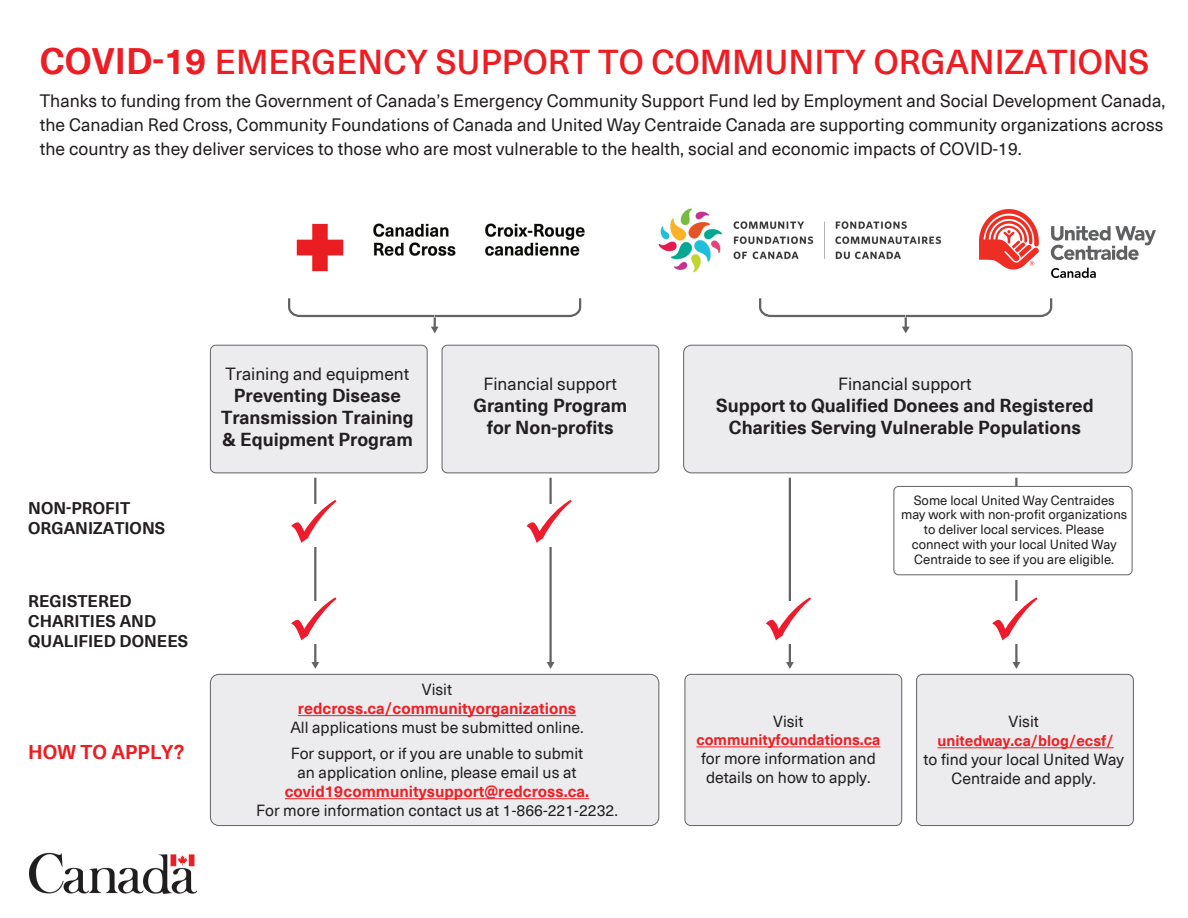
<style>
.page{position:relative;width:1188px;height:918px;background:#fff}
.page>*{position:absolute;margin:0;border:0;box-sizing:border-box;transform-origin:0 0}
.t1{font:500 33.75px "Neue Haas Unica Pro";color:#ee1d23}
.t2{font:700 19.5px "Neue Haas Unica Pro";color:#ee1d23}
.t3{font:700 18.3px/22px "Neue Haas Unica Pro";color:#231f20;text-align:center}
.t4{font:17.55px/24px "Neue Haas Unica Pro";color:#231f20;text-align:justify}
.t5{font:17.25px "Neue Haas Unica Pro";color:#231f20}
.t6{font:700 16.5px/19.8px "Neue Haas Unica Pro";color:#231f20}
.t7{font:15.75px/18.9px "Neue Haas Unica Pro";color:#231f20;text-align:center}
.t8{font:700 15.75px "Neue Haas Unica Pro";color:#ec2026}
.t9{font:700 15px "Neue Haas Unica Pro";color:#ec2026}
.t10{font:13.05px/15px "Neue Haas Unica Pro";color:#231f20;text-align:center}
.s1{font-weight:700;font-size:36px}
</style>
<div class="page">
<img style="left:658px;top:208px;width:284px;height:65px">
<img style="left:296px;top:223px;width:289px;height:49px">
<img style="left:30px;top:852px;width:166px;height:42px">
<hr style="left:789px;top:478px;width:2px;height:185px;background:#636366">
<svg style="left:786px;top:662px;width:8px;height:7px"></svg>
<div style="left:780px;top:602px;width:23px;height:42px;background:#fff"></div>
<svg style="left:766px;top:597px;width:45px;height:43px"></svg>
<hr style="left:1015px;top:478px;width:3px;height:185px;background:#636366">
<svg style="left:1012px;top:662px;width:8px;height:7px"></svg>
<div style="left:1006px;top:602px;width:24px;height:42px;background:#fff"></div>
<svg style="left:992px;top:597px;width:46px;height:43px"></svg>
<div style="left:899px;top:488px;width:237px;height:91px;background:linear-gradient(to right,#fff,#fbfbfc)"></div>
<hr style="left:314px;top:478px;width:2px;height:185px;background:#636366">
<svg style="left:311px;top:662px;width:8px;height:7px"></svg>
<div style="left:305px;top:602px;width:24px;height:42px;background:#fff"></div>
<svg style="left:291px;top:597px;width:46px;height:43px"></svg>
<div style="left:305px;top:504px;width:24px;height:42px;background:#fff"></div>
<svg style="left:291px;top:500px;width:46px;height:43px"></svg>
<hr style="left:549px;top:478px;width:3px;height:185px;background:#636366">
<svg style="left:547px;top:662px;width:8px;height:7px"></svg>
<div style="left:540px;top:504px;width:24px;height:42px;background:#fff"></div>
<svg style="left:526px;top:500px;width:46px;height:43px"></svg>
<div style="left:894px;top:486px;width:238px;height:89px;background:#fff;border-radius:5px"></div>
<div style="left:894px;top:486px;width:238px;height:89px;border:1px solid #636366;border-radius:5px"></div>
<div style="left:685px;top:674px;width:217px;height:152px;background:#ececee;border-radius:6px"></div>
<div style="left:685px;top:674px;width:217px;height:152px;border:1px solid #636366;border-radius:6px"></div>
<div style="left:917px;top:674px;width:216px;height:152px;background:#ececee;border-radius:6px"></div>
<div style="left:916px;top:674px;width:218px;height:152px;border:1px solid #636366;border-radius:6px"></div>
<div style="left:210px;top:345px;width:217px;height:128px;background:#ececee;border-radius:5px"></div>
<div style="left:210px;top:345px;width:218px;height:128px;border:1px solid #636366;border-radius:5px"></div>
<div style="left:442px;top:345px;width:217px;height:128px;background:#ececee;border-radius:5px"></div>
<div style="left:442px;top:345px;width:217px;height:128px;border:1px solid #636366;border-radius:5px"></div>
<div style="left:684px;top:345px;width:448px;height:128px;background:#ececee;border-radius:8px"></div>
<div style="left:683px;top:345px;width:449px;height:128px;border:1px solid #636366;border-radius:8px"></div>
<div style="left:210px;top:674px;width:449px;height:152px;background:#ececee;border-radius:9px"></div>
<div style="left:210px;top:674px;width:449px;height:152px;border:1px solid #636366;border-radius:9px"></div>
<hr style="left:298px;top:715px;width:278px;height:1px;background:#ec2026">
<hr style="left:285px;top:798px;width:304px;height:1px;background:#ec2026">
<hr style="left:696px;top:747px;width:184px;height:1px;background:#ec2026">
<hr style="left:937px;top:747px;width:177px;height:1px;background:#ec2026">
<svg style="left:759px;top:298px;width:294px;height:35px"></svg>
<svg style="left:288px;top:298px;width:294px;height:35px"></svg>
<img style="left:980px;top:210px;width:175px;height:68px">
<h1 class="t1" style="left:40px;top:42px;width:1111px"><span class="s1">COVID-19</span> EMERGENCY SUPPORT TO COMMUNITY ORGANIZATIONS</h1>
<p class="t4" style="left:40px;top:89px;width:1127px">Thanks to funding from the Government of Canada’s Emergency Community Support Fund led by Employment and Social Development Canada, the Canadian Red Cross, Community Foundations of Canada and United Way Centraide Canada are supporting community organizations across the country as they deliver services to those who are most vulnerable to the health, social and economic impacts of COVID-19.</p>
<p class="t6" style="left:28px;top:498px;width:138px">NON-PROFIT<br>ORGANIZATIONS</p>
<p class="t6" style="left:28px;top:591px;width:161px">REGISTERED<br>CHARITIES AND<br>QUALIFIED DONEES</p>
<p class="t2" style="left:28px;top:740px;width:158px">HOW TO APPLY?</p>
<p class="t5" style="left:226px;top:363px;width:185px">Training and equipment</p>
<p class="t3" style="left:221px;top:384px;width:194px">Preventing Disease<br>Transmission Training &amp; Equipment Program</p>
<p class="t5" style="left:484px;top:374px;width:135px">Financial support</p>
<p class="t3" style="left:473px;top:395px;width:155px">Granting Program for Non-profits</p>
<p class="t7" style="left:422px;top:680px;width:32px">Visit</p>
<p class="t8" style="left:298px;top:699px;width:280px">redcross.ca/communityorganizations</p>
<p class="t7" style="left:290px;top:714px;width:295px;line-height:26.4px;text-align:left">All applications must be submitted online.<br>For support, or if you are unable to submit</p>
<p class="t7" style="left:298px;top:763px;width:280px">an application online, please email us at</p>
<p class="t8" style="left:285px;top:782px;width:306px">covid19communitysupport@redcross.ca.</p>
<p class="t7" style="left:256px;top:801px;width:363px">For more information contact us at 1-866-221-2232.</p>
<p class="t5" style="left:838px;top:374px;width:135px">Financial support</p>
<p class="t3" style="left:716px;top:395px;width:379px">Support to Qualified Donees and Registered<br>Charities Serving Vulnerable Populations</p>
<p class="t10" style="left:901px;top:493px;width:228px">Some local United Way Centraides may work with non-profit organizations to deliver local services. Please connect with your local United Way Centraide to see if you are eligible.</p>
<p class="t7" style="left:773px;top:713px;width:32px">Visit</p>
<p class="t9" style="left:696px;top:731px;width:186px">communityfoundations.ca</p>
<p class="t7" style="left:701px;top:750px;width:176px">for more information and details on how to apply.</p>
<p class="t7" style="left:1009px;top:713px;width:32px">Visit</p>
<p class="t9" style="left:937px;top:732px;width:178px">unitedway.ca/blog/ecsf/</p>
<p class="t7" style="left:924px;top:750px;width:202px">to find your local United Way<br>Centraide and apply.</p>
</div>
